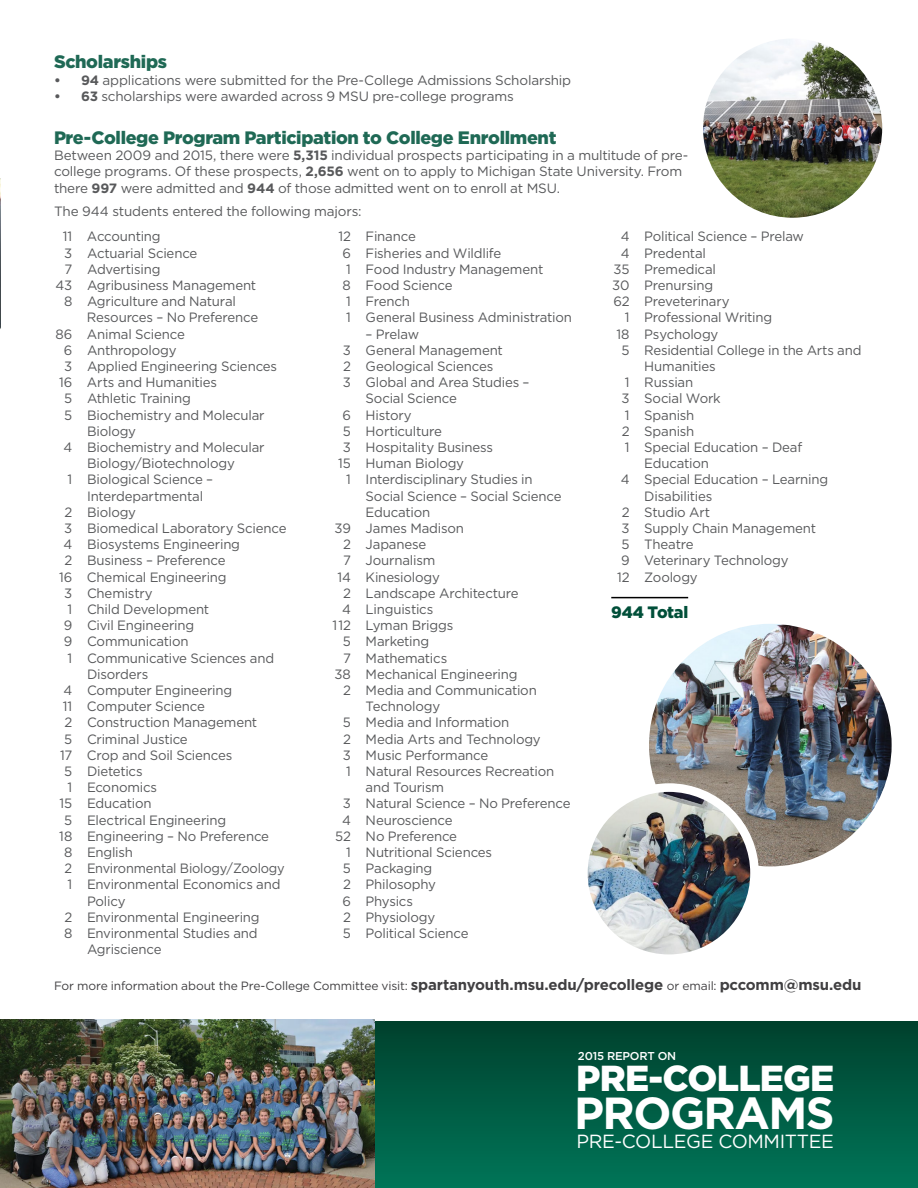
<style>
.page{position:relative;width:918px;height:1188px;background:#fff}
.page>*{position:absolute;margin:0;border:0;box-sizing:border-box;transform-origin:0 0}
.t1{font:700 44.85px "Gotham";letter-spacing:-.035em;color:#fff}
.t2{font:900 36.15px "Gotham";letter-spacing:-.02em;color:#fff}
.t3{font:19.05px "Gotham";letter-spacing:-.02em;color:#fff}
.t4{font:900 18px "Gotham";letter-spacing:-.02em;color:#1f6955}
.t5{font:900 16.5px "Gotham";letter-spacing:-.015em;color:#004f39}
.t6{font:13.5px/16.2px "Gotham";letter-spacing:-.015em;color:#58595b}
.t7{font:13.5px "Gotham";letter-spacing:-.015em;color:#58595b;scale:.95 1}
.t8{font:12px "Gotham";letter-spacing:-.01em;color:#414042}
.t9{font:500 11.4px "Gotham";letter-spacing:-.02em;color:#fff}
.s1{font-weight:700}
.s2{font-weight:700;font-size:15px}
</style>
<div class="page">
<img style="left:0;top:178px;width:1px;height:151px">
<hr style="left:611px;top:597px;width:77px;height:1px;background:#000">
<div style="left:1px;top:1021px;width:917px;height:167px;background:linear-gradient(to bottom,#00412d,#007558)"></div>
<img style="left:0;top:1020px;width:374px;height:168px">
<img style="left:699px;top:34px;width:188px;height:188px;border-radius:94px">
<div style="left:694px;top:30px;width:197px;height:197px;border:9px solid #fff;border-radius:50%"></div>
<img style="left:650px;top:625px;width:240px;height:240px">
<div style="left:639px;top:614px;width:262px;height:262px;border:10px solid #fff;border-radius:50%"></div>
<img style="left:583px;top:788px;width:172px;height:171px;border-radius:86px">
<div style="left:579px;top:783px;width:180px;height:180px;border:9px solid #fff;border-radius:50%"></div>
<p class="t4" style="left:54px;top:50px;width:115px">Scholarships</p>
<p class="t6" style="left:54px;top:71px;width:519px"><span class="s1">• 94</span> applications were submitted for the Pre-College Admissions Scholarship</p>
<p class="t6" style="left:54px;top:88px;width:461px"><span class="s1">• 63</span> scholarships were awarded across 9 MSU pre-college programs</p>
<p class="t4" style="left:54px;top:125px;width:504px">Pre-College Program Participation to College Enrollment</p>
<p class="t6" style="left:54px;top:147px;width:636px">Between 2009 and 2015, there were <span class="s1">5,315</span> individual prospects participating in a multitude of pre&shy;college programs. Of these prospects, <span class="s1">2,656</span> went on to apply to Michigan State University. From there <span class="s1">997</span> were admitted and <span class="s1">944</span> of those admitted went on to enroll at MSU.</p>
<p class="t6" style="left:54px;top:202px;width:309px">The 944 students entered the following majors:</p>
<p class="t6" style="left:63px;top:228px;width:99px">11 Accounting</p>
<p class="t6" style="left:64px;top:245px;width:135px">3 Actuarial Science</p>
<p class="t6" style="left:64px;top:261px;width:98px">7 Advertising</p>
<p class="t6" style="left:55px;top:277px;width:202px">43 Agribusiness Management</p>
<p class="t6" style="left:87px;top:293px;width:173px;text-indent:-23px">8 Agriculture and Natural<br>Resources – No Preference</p>
<p class="t6" style="left:55px;top:326px;width:131px">86 Animal Science</p>
<p class="t6" style="left:64px;top:342px;width:114px">6 Anthropology</p>
<p class="t6" style="left:64px;top:358px;width:214px">3 Applied Engineering Sciences</p>
<p class="t6" style="left:59px;top:374px;width:159px">16 Arts and Humanities</p>
<p class="t6" style="left:64px;top:390px;width:128px">5 Athletic Training</p>
<p class="t6" style="left:87px;top:407px;width:179px;text-indent:-23px">5 Biochemistry and Molecular<br>Biology</p>
<p class="t6" style="left:63px;top:439px;width:203px;text-align:center">4 Biochemistry and Molecular<br>Biology/Biotechnology</p>
<p class="t6" style="left:87px;top:471px;width:128px;text-indent:-19px">1 Biological Science –<br>Interdepartmental</p>
<p class="t6" style="left:64px;top:504px;width:73px">2 Biology</p>
<p class="t6" style="left:64px;top:520px;width:224px">3 Biomedical Laboratory Science</p>
<p class="t6" style="left:63px;top:536px;width:178px">4 Biosystems Engineering</p>
<p class="t6" style="left:64px;top:552px;width:163px">2 Business – Preference</p>
<p class="t6" style="left:59px;top:569px;width:169px">16 Chemical Engineering</p>
<p class="t6" style="left:64px;top:585px;width:90px">3 Chemistry</p>
<p class="t6" style="left:68px;top:601px;width:143px">1 Child Development</p>
<p class="t6" style="left:64px;top:617px;width:132px">9 Civil Engineering</p>
<p class="t6" style="left:64px;top:633px;width:126px">9 Communication</p>
<p class="t6" style="left:87px;top:650px;width:189px;text-indent:-19px">1 Communicative Sciences and<br>Disorders</p>
<p class="t6" style="left:63px;top:682px;width:170px">4 Computer Engineering</p>
<p class="t6" style="left:63px;top:698px;width:143px">11 Computer Science</p>
<p class="t6" style="left:64px;top:714px;width:194px">2 Construction Management</p>
<p class="t6" style="left:64px;top:731px;width:125px">5 Criminal Justice</p>
<p class="t6" style="left:60px;top:747px;width:174px">17 Crop and Soil Sciences</p>
<p class="t6" style="left:64px;top:763px;width:80px">5 Dietetics</p>
<p class="t6" style="left:68px;top:779px;width:91px">1 Economics</p>
<p class="t6" style="left:60px;top:795px;width:94px">15 Education</p>
<p class="t6" style="left:64px;top:812px;width:163px">5 Electrical Engineering</p>
<p class="t6" style="left:59px;top:828px;width:211px">18 Engineering – No Preference</p>
<p class="t6" style="left:64px;top:844px;width:71px">8 English</p>
<p class="t7" style="left:65px;top:860px;width:233px">2 Environmental Biology/Zoology</p>
<p class="t6" style="left:87px;top:876px;width:195px;text-indent:-19px">1 Environmental Economics and<br>Policy</p>
<p class="t6" style="left:64px;top:909px;width:197px">2 Environmental Engineering</p>
<p class="t6" style="left:87px;top:925px;width:172px;text-indent:-23px">8 Environmental Studies and<br>Agriscience</p>
<p class="t6" style="left:621px;top:228px;width:185px">4 Political Science – Prelaw</p>
<p class="t6" style="left:621px;top:245px;width:87px">4 Predental</p>
<p class="t6" style="left:614px;top:261px;width:104px">35 Premedical</p>
<p class="t6" style="left:612px;top:277px;width:102px">30 Prenursing</p>
<p class="t6" style="left:613px;top:293px;width:118px">62 Preveterinary</p>
<p class="t6" style="left:625px;top:309px;width:149px">1 Professional Writing</p>
<p class="t6" style="left:617px;top:326px;width:103px">18 Psychology</p>
<p class="t6" style="left:644px;top:342px;width:219px;text-indent:-23px">5 Residential College in the Arts and<br>Humanities</p>
<p class="t6" style="left:625px;top:374px;width:70px">1 Russian</p>
<p class="t6" style="left:622px;top:390px;width:101px">3 Social Work</p>
<p class="t6" style="left:625px;top:407px;width:71px">1 Spanish</p>
<p class="t6" style="left:622px;top:423px;width:74px">2 Spanish</p>
<p class="t6" style="left:644px;top:439px;width:159px;text-indent:-19px">1 Special Education – Deaf<br>Education</p>
<p class="t6" style="left:644px;top:471px;width:185px;text-indent:-24px">4 Special Education – Learning<br>Disabilities</p>
<p class="t6" style="left:622px;top:504px;width:90px">2 Studio Art</p>
<p class="t6" style="left:622px;top:520px;width:196px">3 Supply Chain Management</p>
<p class="t6" style="left:622px;top:536px;width:74px">5 Theatre</p>
<p class="t6" style="left:621px;top:552px;width:169px">9 Veterinary Technology</p>
<p class="t6" style="left:617px;top:569px;width:82px">12 Zoology</p>
<p class="t5" style="left:611px;top:600px;width:79px">944 Total</p>
<p class="t6" style="left:339px;top:228px;width:79px">12 Finance</p>
<p class="t6" style="left:342px;top:245px;width:160px">6 Fisheries and Wildlife</p>
<p class="t6" style="left:346px;top:261px;width:199px">1 Food Industry Management</p>
<p class="t6" style="left:343px;top:277px;width:111px">8 Food Science</p>
<p class="t6" style="left:346px;top:293px;width:65px">1 French</p>
<p class="t6" style="left:346px;top:309px;width:227px">1 General Business Administration</p>
<p class="t6" style="left:366px;top:326px;width:55px">– Prelaw</p>
<p class="t6" style="left:343px;top:342px;width:162px">3 General Management</p>
<p class="t6" style="left:343px;top:358px;width:152px">2 Geological Sciences</p>
<p class="t6" style="left:343px;top:374px;width:188px">3 Global and Area Studies –</p>
<p class="t6" style="left:366px;top:390px;width:93px">Social Science</p>
<p class="t6" style="left:342px;top:407px;width:71px">6 History</p>
<p class="t6" style="left:343px;top:423px;width:101px">5 Horticulture</p>
<p class="t6" style="left:343px;top:439px;width:152px">3 Hospitality Business</p>
<p class="t6" style="left:338px;top:455px;width:127px">15 Human Biology</p>
<p class="t6" style="left:346px;top:471px;width:188px">1 Interdisciplinary Studies in</p>
<p class="t6" style="left:366px;top:488px;width:198px">Social Science – Social Science<br>Education</p>
<p class="t6" style="left:335px;top:520px;width:131px">39 James Madison</p>
<p class="t6" style="left:343px;top:536px;width:85px">2 Japanese</p>
<p class="t6" style="left:343px;top:552px;width:94px">7 Journalism</p>
<p class="t6" style="left:338px;top:569px;width:104px">14 Kinesiology</p>
<p class="t6" style="left:343px;top:585px;width:177px">2 Landscape Architecture</p>
<p class="t6" style="left:342px;top:601px;width:93px">4 Linguistics</p>
<p class="t6" style="left:333px;top:617px;width:122px">112 Lyman Briggs</p>
<p class="t6" style="left:343px;top:633px;width:88px">5 Marketing</p>
<p class="t6" style="left:343px;top:650px;width:106px">7 Mathematics</p>
<p class="t6" style="left:335px;top:666px;width:185px">38 Mechanical Engineering</p>
<p class="t6" style="left:366px;top:682px;width:173px;text-indent:-23px">2 Media and Communication<br>Technology</p>
<p class="t6" style="left:343px;top:714px;width:168px">5 Media and Information</p>
<p class="t6" style="left:343px;top:731px;width:199px">2 Media Arts and Technology</p>
<p class="t6" style="left:343px;top:747px;width:147px">3 Music Performance</p>
<p class="t6" style="left:346px;top:763px;width:210px">1 Natural Resources Recreation</p>
<p class="t6" style="left:366px;top:779px;width:80px">and Tourism</p>
<p class="t6" style="left:343px;top:795px;width:229px">3 Natural Science – No Preference</p>
<p class="t6" style="left:342px;top:812px;width:112px">4 Neuroscience</p>
<p class="t6" style="left:335px;top:828px;width:123px">52 No Preference</p>
<p class="t6" style="left:346px;top:844px;width:147px">1 Nutritional Sciences</p>
<p class="t6" style="left:343px;top:860px;width:91px">5 Packaging</p>
<p class="t6" style="left:343px;top:876px;width:94px">2 Philosophy</p>
<p class="t6" style="left:342px;top:893px;width:72px">6 Physics</p>
<p class="t6" style="left:343px;top:909px;width:94px">2 Physiology</p>
<p class="t6" style="left:343px;top:925px;width:127px">5 Political Science</p>
<p class="t8" style="left:54px;top:978px;width:809px">For more information about the Pre-College Committee visit: <span class="s2">spartanyouth.msu.edu/precollege</span> or email: <span class="s2">pccomm@msu.edu</span></p>
<p class="t9" style="left:578px;top:1049px;width:100px">2015 REPORT ON</p>
<p class="t2" style="left:576px;top:1053px;width:260px">PRE-COLLEGE</p>
<p class="t1" style="left:574px;top:1084px;width:262px">PROGRAMS</p>
<p class="t3" style="left:577px;top:1129px;width:259px">PRE-COLLEGE COMMITTEE</p>
</div>
